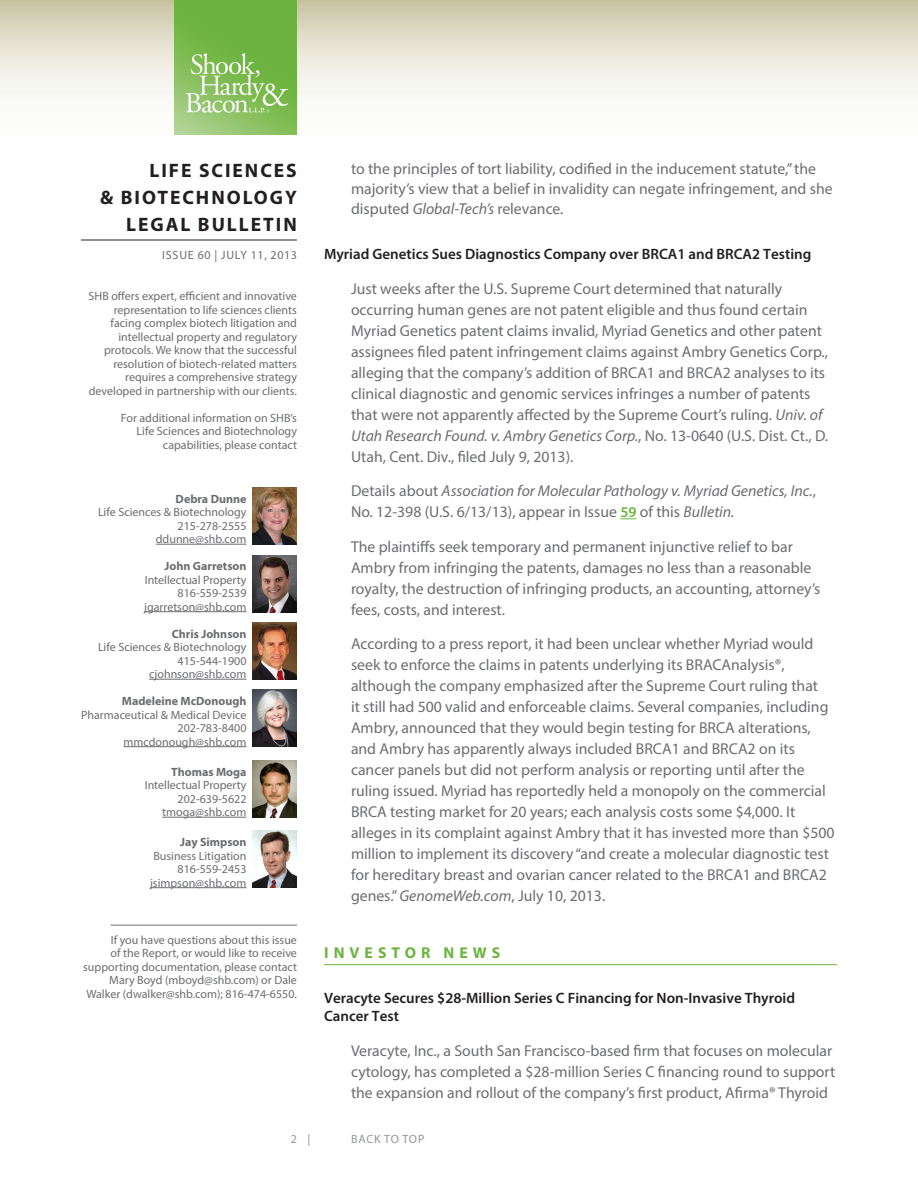
<style>
.page{position:relative;width:918px;height:1188px;background:#fff}
.page>*{position:absolute;margin:0;border:0;box-sizing:border-box;transform-origin:0 0}
.t1{font:700 19.5px/27px "Myriad Pro";letter-spacing:.1em;color:#231f20;text-align:right}
.Body{font:15.75px/21px "Myriad Pro";color:#6c6d70}
.Body-2{font:italic 15.75px/21px "Myriad Pro";color:#6c6d70}
.Head{font:700 15.75px "Myriad Pro";letter-spacing:.32em;color:#6cb43f}
.Subhead{font:600 15px/18px "Myriad Pro";color:#231f20}
.Body-3{font:12px/13.5px "Myriad Pro";color:#6c6d70;text-align:right}
.Body-4{font:12px "Myriad Pro";letter-spacing:.06em;color:#6c6d70}
.Body-5{font:12px "Myriad Pro";letter-spacing:.06em;color:#939598}
.s1{font-weight:700}
.s2{font-style:italic}
.s3{font-style:normal}
.s4{font-weight:600;font-style:normal;font-size:15px;color:#6cb43f}
</style>
<div class="page">
<svg style="left:0;top:0;width:918px;height:135px"></svg>
<hr style="left:81px;top:240px;width:216px;height:1px;background:#231f20">
<img style="left:175px;top:0;width:122px;height:135px">
<svg style="left:620px;top:518px;width:16px;height:1px"></svg>
<hr style="left:324px;top:964px;width:513px;height:1px;background:#6cb43f">
<hr style="left:156px;top:544px;width:91px;height:1px;background:#6c6d70">
<hr style="left:144px;top:611px;width:103px;height:1px;background:#6c6d70">
<hr style="left:149px;top:679px;width:98px;height:1px;background:#6c6d70">
<hr style="left:123px;top:746px;width:124px;height:1px;background:#6c6d70">
<hr style="left:162px;top:817px;width:85px;height:1px;background:#6c6d70">
<hr style="left:150px;top:887px;width:97px;height:1px;background:#6c6d70">
<hr style="left:111px;top:925px;width:186px;height:1px;background:#6c6d70">
<img style="left:253px;top:761px;width:44px;height:57px">
<img style="left:253px;top:487px;width:44px;height:57px">
<img style="left:253px;top:689px;width:44px;height:57px">
<img style="left:253px;top:622px;width:44px;height:57px">
<img style="left:253px;top:555px;width:44px;height:57px">
<img style="left:253px;top:830px;width:44px;height:57px">
<p class="t1" style="left:100px;top:156px;width:198px">LIFE SCIENCES<br>&amp; BIOTECHNOLOGY<br>LEGAL BULLETIN</p>
<p class="Body-4" style="left:162px;top:248px;width:136px">ISSUE 60 | JULY 11, 2013</p>
<p class="Body-3" style="left:89px;top:289px;width:210px">SHB offers expert, efficient and innovative representation to life sciences clients facing complex biotech litigation and intellectual property and regulatory protocols. We know that the successful resolution of biotech-related matters requires a comprehensive strategy developed in partnership with our clients.</p>
<p class="Body-3" style="left:121px;top:411px;width:178px">For additional information on SHB’s<br>Life Sciences and Biotechnology capabilities, please contact</p>
<p class="Body-3" style="left:98px;top:492px;width:150px"><span class="s1">Debra Dunne<br></span>Life Sciences &amp; Biotechnology<br>215-278-2555 ddunne@shb.com</p>
<p class="Body-3" style="left:144px;top:559px;width:104px"><span class="s1">John Garretson<br></span>Intellectual Property<br>816-559-2539 jgarretson@shb.com</p>
<p class="Body-3" style="left:98px;top:627px;width:150px"><span class="s1">Chris Johnson<br></span>Life Sciences &amp; Biotechnology<br>415-544-1900 cjohnson@shb.com</p>
<p class="Body-3" style="left:81px;top:694px;width:167px"><span class="s1">Madeleine McDonough<br></span>Pharmaceutical &amp; Medical Device<br>202-783-8400 mmcdonough@shb.com</p>
<p class="Body-3" style="left:145px;top:765px;width:103px"><span class="s1">Thomas Moga<br></span>Intellectual Property<br>202-639-5622 tmoga@shb.com</p>
<p class="Body-3" style="left:150px;top:835px;width:98px"><span class="s1">Jay Simpson<br></span>Business Litigation<br>816-559-2453 jsimpson@shb.com</p>
<p class="Body-3" style="left:83px;top:933px;width:215px">If you have questions about this issue<br>of the Report, or would like to receive supporting documentation, please contact Mary Boyd (mboyd@shb.com) or Dale Walker (dwalker@shb.com); 816-474-6550.</p>
<p class="Body-5" style="left:291px;top:1132px;width:21px">2 |</p>
<p class="Body" style="left:351px;top:158px;width:483px;line-height:20.2px">to the principles of tort liability, codified in the inducement statute,” the majority’s view that a belief in invalidity can negate infringement, and she disputed <span class="s2">Global-Tech’s</span> relevance<span class="s2">.</span></p>
<p class="Subhead" style="left:324px;top:245px;width:489px">Myriad Genetics Sues Diagnostics Company over BRCA1 and BRCA2 Testing</p>
<p class="Body" style="left:351px;top:278px;width:479px">Just weeks after the U.S. Supreme Court determined that naturally occurring human genes are not patent eligible and thus found certain Myriad Genetics patent claims invalid, Myriad Genetics and other patent assignees filed patent infringement claims against Ambry Genetics Corp., alleging that the company’s addition of BRCA1 and BRCA2 analyses to its clinical diagnostic and genomic services infringes a number of patents that were not apparently affected by the Supreme Court’s ruling. <span class="s2">Univ. of Utah Research Found. v. Ambry Genetics Corp.</span>, No. 13-0640 (U.S. Dist. Ct., D.<br>Utah, Cent. Div., filed July 9, 2013).</p>
<p class="Body-2" style="left:351px;top:480px;width:466px"><span class="s3">Details about</span> Association for Molecular Pathology v. Myriad Genetics, Inc.<span class="s3">,<br>No. 12-398 (U.S. 6/13/13), appear in Issue</span> <span class="s4">59</span> <span class="s3">of this</span> Bulletin.</p>
<p class="Body" style="left:351px;top:536px;width:471px">The plaintiffs seek temporary and permanent injunctive relief to bar Ambry from infringing the patents, damages no less than a reasonable royalty, the destruction of infringing products, an accounting, attorney’s fees, costs, and interest.</p>
<p class="Body" style="left:351px;top:633px;width:485px">According to a press report, it had been unclear whether Myriad would seek to enforce the claims in patents underlying its BRACAnalysis®, although the company emphasized after the Supreme Court ruling that<br>it still had 500 valid and enforceable claims. Several companies, including Ambry, announced that they would begin testing for BRCA alterations, and Ambry has apparently always included BRCA1 and BRCA2 on its cancer panels but did not perform analysis or reporting until after the ruling issued. Myriad has reportedly held a monopoly on the commercial BRCA testing market for 20 years; each analysis costs some $4,000. It alleges in its complaint against Ambry that it has invested more than $500 million to implement its discovery “and create a molecular diagnostic test for hereditary breast and ovarian cancer related to the BRCA1 and BRCA2 genes.” <span class="s2">GenomeWeb.com</span>, July 10, 2013.</p>
<p class="Head" style="left:324px;top:943px;width:178px">INVESTOR NEWS</p>
<p class="Subhead" style="left:324px;top:989px;width:473px">Veracyte Secures $28-Million Series C Financing for Non-Invasive Thyroid<br>Cancer Test</p>
<p class="Body" style="left:351px;top:1040px;width:486px">Veracyte, Inc., a South San Francisco-based firm that focuses on molecular cytology, has completed a $28-million Series C financing round to support the expansion and rollout of the company’s first product, Afirma® Thyroid</p>
<p class="Body-5" style="left:351px;top:1132px;width:75px">BACK TO TOP</p>
</div>
